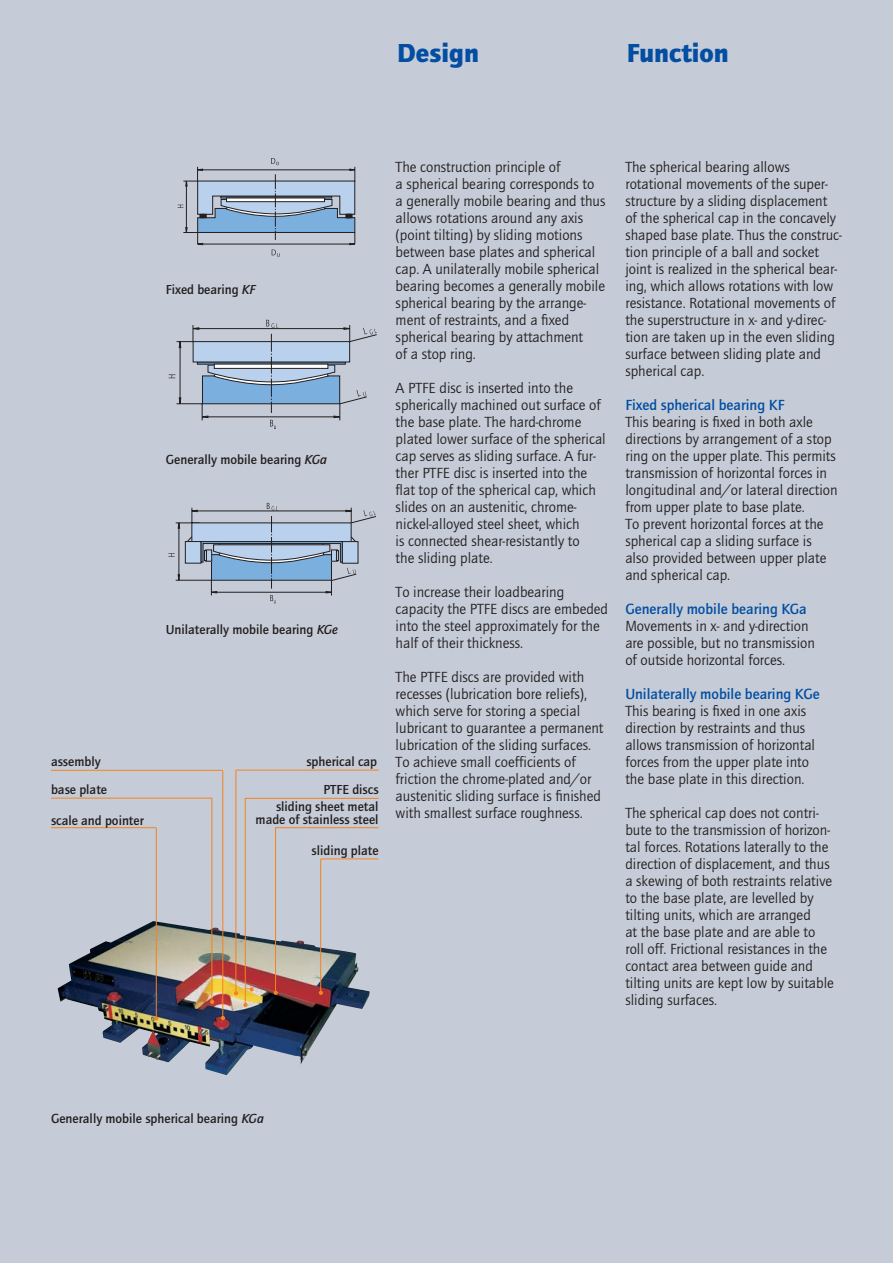
<style>
.page{position:relative;width:893px;height:1263px;background:#fff}
.page>*{position:absolute;margin:0;border:0;box-sizing:border-box;transform-origin:0 0}
.t1{font:900 27px "Quay Itc T";color:#034ea2}
.t2{font:15.15px/17px "Quay Itc T";color:#231f20}
.t3{font:700 15.15px "Quay Itc T";color:#034ea2}
.t4{font:700 13.5px/28.5px "Quay Itc T";color:#231f20}
.s1{font-style:italic}
</style>
<div class="page">
<div style="left:0;top:0;width:892px;height:1263px;background:#c5ccd7"></div>
<svg style="left:178px;top:158px;width:177px;height:99px"></svg>
<svg style="left:169px;top:320px;width:208px;height:109px"></svg>
<svg style="left:168px;top:503px;width:208px;height:100px"></svg>
<img style="left:58px;top:921px;width:311px;height:154px">
<hr style="left:320px;top:859px;width:1px;height:135px;background:#f5821f">
<svg style="left:319px;top:991px;width:4px;height:4px"></svg>
<hr style="left:275px;top:827px;width:1px;height:167px;background:#f5821f">
<svg style="left:273px;top:991px;width:5px;height:4px"></svg>
<hr style="left:235px;top:770px;width:1px;height:225px;background:#f5821f">
<svg style="left:234px;top:991px;width:4px;height:4px"></svg>
<hr style="left:245px;top:798px;width:1px;height:209px;background:#f5821f">
<svg style="left:243px;top:1003px;width:4px;height:4px"></svg>
<hr style="left:222px;top:771px;width:1px;height:249px;background:#f5821f">
<svg style="left:221px;top:1016px;width:4px;height:4px"></svg>
<hr style="left:211px;top:798px;width:1px;height:206px;background:#f5821f">
<svg style="left:210px;top:1000px;width:4px;height:4px"></svg>
<hr style="left:156px;top:828px;width:1px;height:190px;background:#f5821f">
<svg style="left:154px;top:1016px;width:4px;height:5px"></svg>
<hr style="left:235px;top:770px;width:143px;height:1px;background:#f5821f">
<hr style="left:51px;top:798px;width:161px;height:1px;background:#f5821f">
<hr style="left:51px;top:770px;width:172px;height:1px;background:#f5821f">
<hr style="left:275px;top:827px;width:103px;height:1px;background:#f5821f">
<hr style="left:244px;top:798px;width:134px;height:1px;background:#f5821f">
<hr style="left:51px;top:827px;width:105px;height:1px;background:#f5821f">
<hr style="left:321px;top:859px;width:57px;height:1px;background:#f5821f">
<svg style="left:245px;top:987px;width:9px;height:5px"></svg>
<h1 class="t1" style="left:397px;top:44px;width:83px">Design</h1>
<h1 class="t1" style="left:627px;top:44px;width:103px">Function</h1>
<p class="t4" style="left:51px;top:749px;width:58px">assembly base plate</p>
<p class="t4" style="left:51px;top:807px;width:94px">scale and pointer</p>
<p class="t4" style="left:166px;top:277px;width:91px">Fixed bearing <span class="s1">KF</span></p>
<p class="t4" style="left:166px;top:447px;width:163px">Generally mobile bearing <span class="s1">KGa</span></p>
<p class="t4" style="left:166px;top:617px;width:174px">Unilaterally mobile bearing <span class="s1">KGe</span></p>
<p class="t4" style="left:306px;top:749px;width:72px">spherical cap</p>
<p class="t4" style="left:323px;top:777px;width:57px">PTFE discs</p>
<p class="t4" style="left:255px;top:802px;width:124px;line-height:12.8px;text-align:right">sliding sheet metal made of stainless steel</p>
<p class="t4" style="left:311px;top:838px;width:69px">sliding plate</p>
<p class="t2" style="left:395px;top:160px;width:211px">The construction principle of<br>a spherical bearing corresponds to<br>a generally mobile bearing and thus allows rotations around any axis (point tilting) by sliding motions between base plates and spherical cap. A unilaterally mobile spherical bearing becomes a generally mobile spherical bearing by the arrange&shy;ment of restraints, and a fixed spherical bearing by attachment<br>of a stop ring.</p>
<p class="t2" style="left:395px;top:381px;width:211px">A PTFE disc is inserted into the spherically machined out surface of the base plate. The hard-chrome plated lower surface of the spherical cap serves as sliding surface. A fur&shy;ther PTFE disc is inserted into the flat top of the spherical cap, which slides on an austenitic, chrome&shy;nickel-alloyed steel sheet, which<br>is connected shear-resistantly to<br>the sliding plate.</p>
<p class="t2" style="left:395px;top:585px;width:214px">To increase their loadbearing capacity the PTFE discs are embeded into the steel approximately for the half of their thickness.</p>
<p class="t2" style="left:395px;top:670px;width:209px">The PTFE discs are provided with recesses (lubrication bore reliefs), which serve for storing a special lubricant to guarantee a permanent lubrication of the sliding surfaces.<br>To achieve small coefficients of friction the chrome-plated and/or austenitic sliding surface is finished with smallest surface roughness.</p>
<p class="t2" style="left:625px;top:160px;width:218px">The spherical bearing allows rotational movements of the super&shy;structure by a sliding displacement of the spherical cap in the concavely shaped base plate. Thus the construc&shy;tion principle of a ball and socket joint is realized in the spherical bear&shy;ing, which allows rotations with low resistance. Rotational movements of the superstructure in x- and y-direc&shy;tion are taken up in the even sliding surface between sliding plate and spherical cap.</p>
<p class="t3" style="left:625px;top:400px;width:160px">Fixed spherical bearing KF</p>
<p class="t2" style="left:625px;top:415px;width:214px">This bearing is fixed in both axle directions by arrangement of a stop ring on the upper plate. This permits transmission of horizontal forces in longitudinal and/or lateral direction from upper plate to base plate.<br>To prevent horizontal forces at the spherical cap a sliding surface is also provided between upper plate and spherical cap.</p>
<p class="t3" style="left:625px;top:604px;width:183px">Generally mobile bearing KGa</p>
<p class="t2" style="left:625px;top:619px;width:191px">Movements in x- and y-direction are possible, but no transmission of outside horizontal forces.</p>
<p class="t3" style="left:625px;top:689px;width:196px">Unilaterally mobile bearing KGe</p>
<p class="t2" style="left:625px;top:704px;width:191px">This bearing is fixed in one axis direction by restraints and thus allows transmission of horizontal forces from the upper plate into the base plate in this direction.</p>
<p class="t2" style="left:625px;top:806px;width:210px">The spherical cap does not contri&shy;bute to the transmission of horizon&shy;tal forces. Rotations laterally to the direction of displacement, and thus a skewing of both restraints relative to the base plate, are levelled by tilting units, which are arranged<br>at the base plate and are able to roll off. Frictional resistances in the contact area between guide and tilting units are kept low by suitable sliding surfaces.</p>
<p class="t4" style="left:51px;top:1106px;width:214px">Generally mobile spherical bearing <span class="s1">KGa</span></p>
</div>
